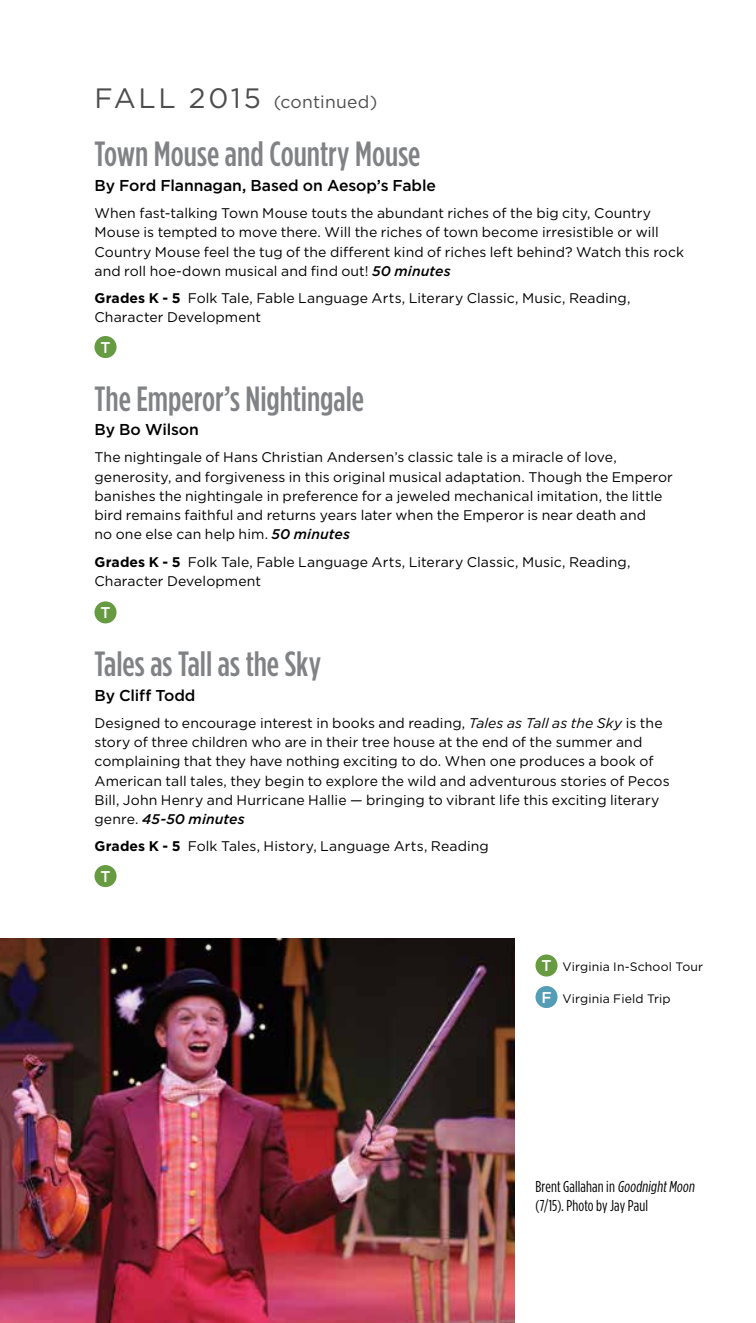
<style>
.page{position:relative;width:756px;height:1323px;background:#fff}
.page>*{position:absolute;margin:0;border:0;box-sizing:border-box;transform-origin:0 0}
.t1{font:500 35px "Gotham Condensed";color:#808285}
.t2{font:17.5px "Gotham";letter-spacing:.015em;color:#4d4d4f}
.t3{font:500 15.75px "Gotham";letter-spacing:-.01em;color:#000}
.t4{font:15.75px/18.9px "Gotham Condensed";letter-spacing:.01em;color:#000}
.t5{font:500 15.58px "Gotham";color:#fff}
.t6{font:14px/19.2px "Gotham";letter-spacing:.005em;color:#000}
.t7{font:12.25px "Gotham";letter-spacing:.01em;color:#000}
.s1{font-size:28px}
.s2{font-weight:500;font-style:italic}
.s3{font-weight:700}
.s4{font-style:italic}
.s5{font-weight:500;font-size:15.58px;color:#fff}
</style>
<div class="page">
<div style="left:94px;top:336px;width:23px;height:22px;background:#669b41;border-radius:50%"></div>
<div style="left:94px;top:601px;width:23px;height:22px;background:#669b41;border-radius:50%"></div>
<div style="left:94px;top:865px;width:23px;height:22px;background:#669b41;border-radius:50%"></div>
<img style="left:0;top:939px;width:515px;height:384px">
<div style="left:535px;top:955px;width:23px;height:22px;background:#669b41;border-radius:50%"></div>
<div style="left:535px;top:986px;width:23px;height:22px;background:#559cb5;border-radius:50%"></div>
<p class="t2" style="left:94px;top:93px;width:284px"><span class="s1">FALL 2015</span> (continued)</p>
<h1 class="t1" style="left:94px;top:135px;width:328px">Town Mouse and Country Mouse</h1>
<p class="t3" style="left:94px;top:176px;width:343px">By Ford Flannagan, Based on Aesop’s Fable</p>
<p class="t6" style="left:94px;top:203px;width:591px">When fast-talking Town Mouse touts the abundant riches of the big city, Country Mouse is tempted to move there. Will the riches of town become irresistible or will Country Mouse feel the tug of the different kind of riches left behind? Watch this rock and roll hoe-down musical and find out! <span class="s2">50 minutes</span></p>
<p class="t6" style="left:94px;top:288px;width:538px"><span class="s3">Grades K - 5</span> Folk Tale, Fable Language Arts, Literary Classic, Music, Reading,<br>Character Development</p>
<p class="t5" style="left:101px;top:338px;width:12px">T</p>
<h1 class="t1" style="left:94px;top:379px;width:271px">The Emperor’s Nightingale</h1>
<p class="t3" style="left:94px;top:421px;width:106px">By Bo Wilson</p>
<p class="t6" style="left:94px;top:448px;width:580px">The nightingale of Hans Christian Andersen’s classic tale is a miracle of love, generosity, and forgiveness in this original musical adaptation. Though the Emperor banishes the nightingale in preference for a jeweled mechanical imitation, the little bird remains faithful and returns years later when the Emperor is near death and<br>no one else can help him. <span class="s2">50 minutes</span></p>
<p class="t6" style="left:94px;top:552px;width:538px"><span class="s3">Grades K - 5</span> Folk Tale, Fable Language Arts, Literary Classic, Music, Reading,<br>Character Development</p>
<p class="t5" style="left:101px;top:604px;width:12px">T</p>
<h1 class="t1" style="left:94px;top:644px;width:228px">Tales as Tall as the Sky</h1>
<p class="t3" style="left:94px;top:686px;width:102px">By Cliff Todd</p>
<p class="t6" style="left:94px;top:713px;width:577px">Designed to encourage interest in books and reading, <span class="s4">Tales as Tall as the Sky</span> is the story of three children who are in their tree house at the end of the summer and complaining that they have nothing exciting to do. When one produces a book of American tall tales, they begin to explore the wild and adventurous stories of Pecos Bill, John Henry and Hurricane Hallie — bringing to vibrant life this exciting literary genre. <span class="s2">45-50 minutes</span></p>
<p class="t6" style="left:94px;top:836px;width:396px"><span class="s3">Grades K - 5</span> Folk Tales, History, Language Arts, Reading</p>
<p class="t5" style="left:101px;top:868px;width:12px">T</p>
<p class="t7" style="left:542px;top:960px;width:163px"><span class="s5">T</span> Virginia In-School Tour</p>
<p class="t7" style="left:542px;top:992px;width:131px"><span class="s5">F</span> Virginia Field Trip</p>
<p class="t4" style="left:536px;top:1177px;width:163px">Brent Gallahan in GoodnightMoon (7/15).Photo by Jay Paul</p>
</div>
